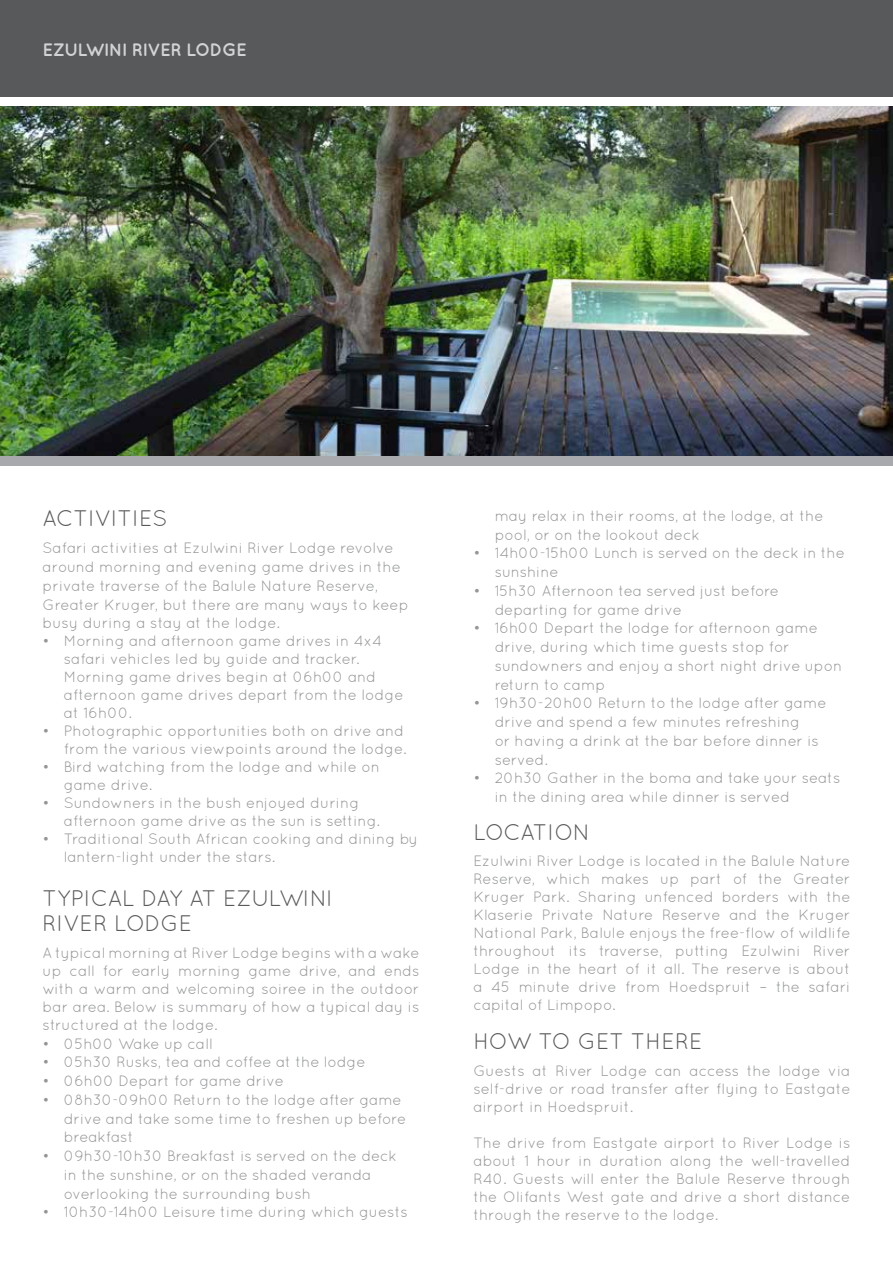
<style>
.page{position:relative;width:893px;height:1263px;background:#fff}
.page>*{position:absolute;margin:0;border:0;box-sizing:border-box;transform-origin:0 0}
.t1{font:22.5px "Quicksand";color:#58595b}
.t2{font:22.5px/25.5px "Quicksand";letter-spacing:-.025em;color:#58595b}
.t3{font:700 18px "Quicksand";letter-spacing:-.055em;color:#d1d3d4}
.t4{font:15px/18px "Quicksand";letter-spacing:-.005em;color:#939598}
</style>
<div class="page">
<img style="left:0;top:107px;width:893px;height:349px">
<div style="left:0;top:456px;width:893px;height:9px;background:#a7a9ac"></div>
<div style="left:0;top:0;width:893px;height:96px;background:#58595b"></div>
<p class="t3" style="left:43px;top:39px;width:206px">EZULWINI RIVER LODGE</p>
<h1 class="t1" style="left:43px;top:505px;width:110px">Activities</h1>
<p class="t4" style="left:43px;top:538px;width:368px;line-height:18.8px">Safari activities at Ezulwini River Lodge revolve around morning and evening game drives in the private traverse of the Balule Nature Reserve, Greater Kruger, but there are many ways to keep busy during a stay at the lodge.</p>
<p class="t4" style="left:64px;top:632px;width:341px;text-indent:-21px">• Morning and afternoon game drives in 4x4 safari vehicles led by guide and tracker.<br>Morning game drives begin at 06h00 and afternoon game drives depart from the lodge at 16h00.</p>
<p class="t4" style="left:43px;top:722px;width:366px;text-align:right">• Photographic opportunities both on drive and from the various viewpoints around the lodge.</p>
<p class="t4" style="left:64px;top:758px;width:318px;text-indent:-21px">• Bird watching from the lodge and while on game drive.</p>
<p class="t4" style="left:64px;top:794px;width:318px;text-indent:-21px">• Sundowners in the bush enjoyed during afternoon game drive as the sun is setting.</p>
<p class="t4" style="left:64px;top:830px;width:356px;text-indent:-21px">• Traditional South African cooking and dining by lantern-light under the stars.</p>
<h1 class="t2" style="left:43px;top:885px;width:287px">TYPI CAL DAY AT EZULWI NI<br>RIVER LODGE</h1>
<p class="t4" style="left:43px;top:943px;width:379px;text-align:justify">A typical morning at River Lodge begins with a wake up call for early morning game drive, and ends with a warm and welcoming soiree in the outdoor bar area. Below is summary of how a typical day is structured at the lodge.</p>
<p class="t4" style="left:43px;top:1034px;width:172px">• 05h00 Wake up call</p>
<p class="t4" style="left:43px;top:1053px;width:325px">• 05h30 Rusks, tea and coffee at the lodge</p>
<p class="t4" style="left:43px;top:1072px;width:243px">• 06h00 Depart for game drive</p>
<p class="t4" style="left:64px;top:1090px;width:344px;line-height:18.8px;text-indent:-21px">• 08h30-09h00 Return to the lodge after game drive and take some time to freshen up before breakfast</p>
<p class="t4" style="left:64px;top:1146px;width:335px;line-height:18.8px;text-indent:-21px">• 09h30-10h30 Breakfast is served on the deck in the sunshine, or on the shaded veranda overlooking the surrounding bush</p>
<p class="t4" style="left:43px;top:1203px;width:367px">• 10h30-14h00 Leisure time during which guests</p>
<p class="t4" style="left:495px;top:506px;width:330px;line-height:18.8px">may relax in their rooms, at the lodge, at the pool, or on the lookout deck</p>
<p class="t4" style="left:495px;top:543px;width:352px;line-height:18.8px;text-indent:-21px">• 14h00-15h00 Lunch is served on the deck in the sunshine</p>
<p class="t4" style="left:495px;top:581px;width:286px;line-height:18.8px;text-indent:-21px">• 15h30 Afternoon tea served just before departing for game drive</p>
<p class="t4" style="left:495px;top:618px;width:349px;line-height:18.8px;text-indent:-21px">• 16h00 Depart the lodge for afternoon game drive, during which time guests stop for sundowners and enjoy a short night drive upon return to camp</p>
<p class="t4" style="left:495px;top:693px;width:333px;line-height:18.8px;text-indent:-21px">• 19h30-20h00 Return to the lodge after game drive and spend a few minutes refreshing<br>or having a drink at the bar before dinner is served.</p>
<p class="t4" style="left:495px;top:768px;width:347px;line-height:18.8px;text-indent:-21px">• 20h30 Gather in the boma and take your seats in the dining area while dinner is served</p>
<h1 class="t1" style="left:473px;top:819px;width:28px">Location</h1>
<p class="t4" style="left:473px;top:852px;width:379px;text-align:justify">Ezulwini River Lodge is located in the Balule Nature Reserve, which makes up part of the Greater Kruger Park. Sharing unfenced borders with the Klaserie Private Nature Reserve and the Kruger National Park, Balule enjoys the free-flow of wildlife throughout its traverse, putting Ezulwini River Lodge in the heart of it all. The reserve is about a 45 minute drive from Hoedspruit – the safari capital of Limpopo.</p>
<h1 class="t1" style="left:473px;top:1028px;width:31px">How</h1>
<h1 class="t1" style="left:539px;top:1028px;width:100px">to Get There</h1>
<p class="t4" style="left:473px;top:1061px;width:379px;text-align:justify">Guests at River Lodge can access the lodge via self-drive or road transfer after flying to Eastgate airport in Hoedspruit.</p>
<p class="t4" style="left:473px;top:1133px;width:379px;text-align:justify">The drive from Eastgate airport to River Lodge is about 1 hour in duration along the well-travelled R40. Guests will enter the Balule Reserve through the Olifants West gate and drive a short distance through the reserve to the lodge.</p>
</div>
